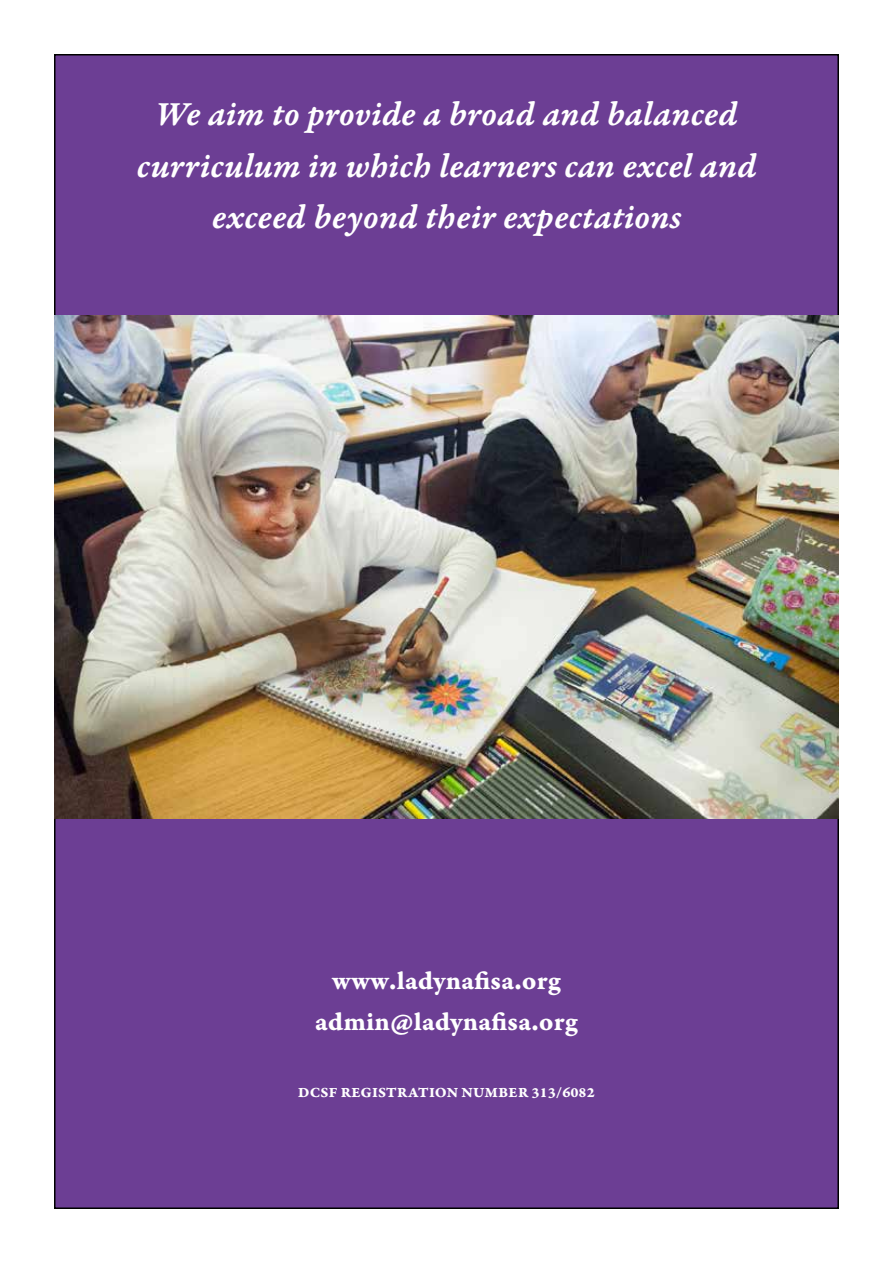
<style>
.page{position:relative;width:893px;height:1263px;background:#fff}
.page>*{position:absolute;margin:0;border:0;box-sizing:border-box;transform-origin:0 0}
.t1{font:36px/51.8px "Garamond Premr Pro Smbd It Capt";color:#fff;text-align:center}
.t2{font:27px/41px "Garamond Premr Pro Bd Capt";color:#fff;text-align:center}
.t3{font:15px "Garamond Premr Pro Bd Capt";color:#fff}
</style>
<div class="page">
<div style="left:55px;top:55px;width:783px;height:1153px;background:#6c3e94"></div>
<img style="left:54px;top:316px;width:785px;height:502px">
<p class="t1" style="left:136px;top:90px;width:622px">We aim to provide a broad and balanced curriculum in which learners can excel and exceed beyond their expectations</p>
<p class="t2" style="left:315px;top:961px;width:264px">www.ladynafisa.org admin@ladynafisa.org</p>
<p class="t3" style="left:298px;top:1084px;width:298px">DCSF REGISTRATION NUMBER 313/6082</p>
</div>
